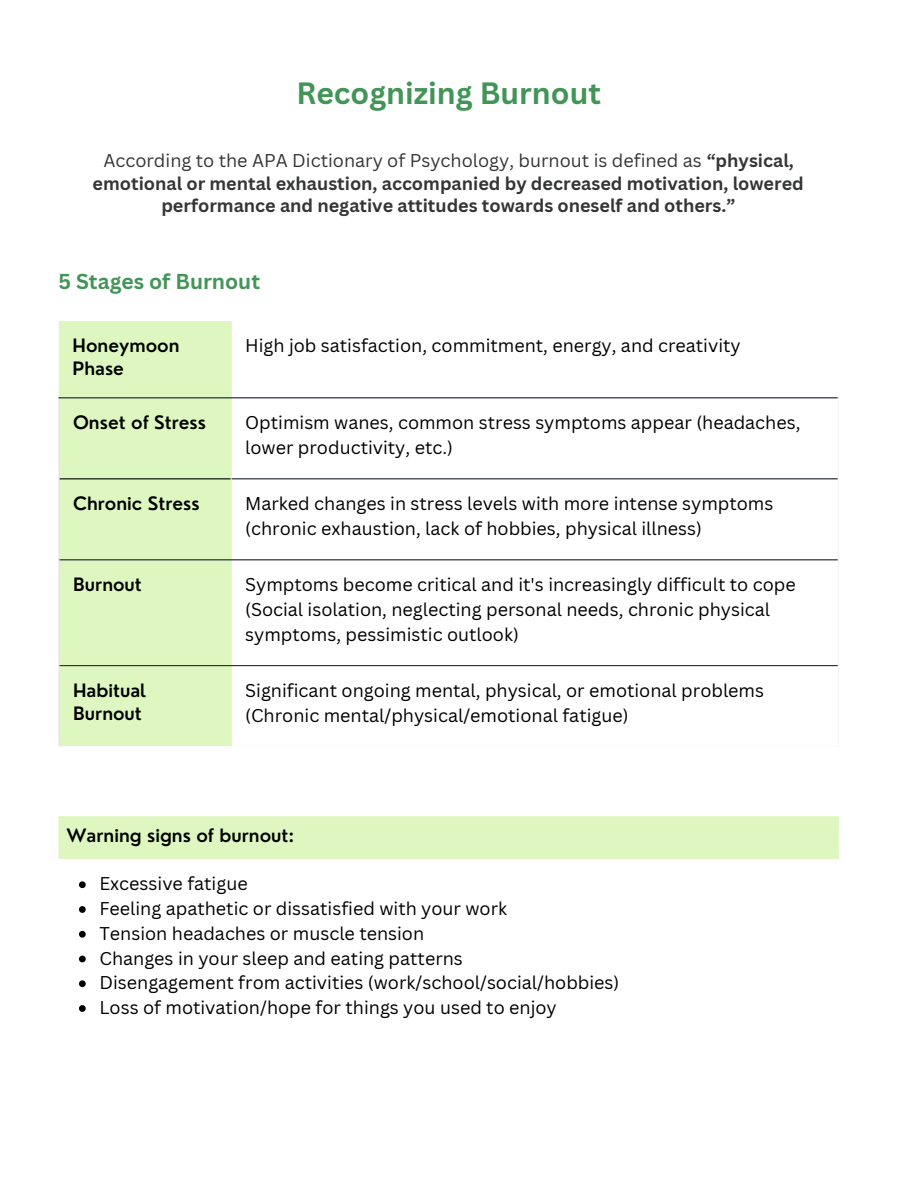
<style>
.page{position:relative;width:918px;height:1188px;background:#fff}
.page>*{position:absolute;margin:0;border:0;box-sizing:border-box;transform-origin:0 0}
.t1{font:700 30px "Canva Sans";color:#429457}
.t2{font:700 21px "Canva Sans";color:#429457}
.t3{font:18px/24.8px "Canva Sans";color:#000}
.t4{font:700 18px/22.5px "Canva Sans";color:#343536;text-align:center}
.t5{font:600 18px/22.5px "Nourd";color:#000}
.s1{font-weight:400}
</style>
<div class="page">
<div style="left:59px;top:321px;width:172px;height:425px;background:#def6bf"></div>
<hr style="left:59px;top:398px;width:1px;height:348px;background:#eadeeb">
<hr style="left:231px;top:321px;width:1px;height:425px;background:#def6bf">
<hr style="left:59px;top:397px;width:779px;height:1px;background:#293039">
<hr style="left:232px;top:478px;width:606px;height:1px;background:#293039">
<hr style="left:60px;top:559px;width:778px;height:1px;background:#293039">
<hr style="left:60px;top:665px;width:778px;height:1px;background:#293039">
<hr style="left:60px;top:478px;width:171px;height:1px;background:#000">
<div style="left:59px;top:817px;width:779px;height:41px;background:#def6bf"></div>
<hr style="left:837px;top:818px;width:2px;height:39px;background:#def6bf">
<hr style="left:59px;top:816px;width:780px;height:2px;background:#def6bf">
<hr style="left:59px;top:857px;width:780px;height:2px;background:#def6bf">
<svg style="left:79px;top:881px;width:7px;height:7px"></svg>
<svg style="left:79px;top:906px;width:7px;height:7px"></svg>
<svg style="left:79px;top:931px;width:7px;height:7px"></svg>
<svg style="left:79px;top:956px;width:7px;height:6px"></svg>
<svg style="left:79px;top:980px;width:7px;height:7px"></svg>
<svg style="left:79px;top:1005px;width:7px;height:7px"></svg>
<h1 class="t1" style="left:296px;top:72px;width:306px">Recognizing Burnout</h1>
<p class="t4" style="left:93px;top:149px;width:713px"><span class="s1">According to the APA Dictionary of Psychology, burnout is defined as</span> “physical, emotional or mental exhaustion, accompanied by decreased motivation, lowered performance and negative attitudes towards oneself and others.”</p>
<p class="t2" style="left:59px;top:266px;width:203px">5 Stages of Burnout</p>
<p class="t5" style="left:73px;top:334px;width:108px">Honeymoon<br>Phase</p>
<p class="t3" style="left:245px;top:333px;width:497px">High job satisfaction, commitment, energy, and creativity</p>
<p class="t5" style="left:73px;top:411px;width:134px">Onset of Stress</p>
<p class="t3" style="left:245px;top:410px;width:557px">Optimism wanes, common stress symptoms appear (headaches, lower productivity, etc.)</p>
<p class="t5" style="left:73px;top:492px;width:128px">Chronic Stress</p>
<p class="t3" style="left:245px;top:491px;width:530px">Marked changes in stress levels with more intense symptoms (chronic exhaustion, lack of hobbies, physical illness)</p>
<p class="t5" style="left:73px;top:573px;width:70px">Burnout</p>
<p class="t3" style="left:245px;top:572px;width:552px">Symptoms become critical and it's increasingly difficult to cope (Social isolation, neglecting personal needs, chronic physical symptoms, pessimistic outlook)</p>
<p class="t5" style="left:73px;top:679px;width:75px">Habitual<br>Burnout</p>
<p class="t3" style="left:245px;top:678px;width:520px">Significant ongoing mental, physical, or emotional problems (Chronic mental/physical/emotional fatigue)</p>
<p class="t5" style="left:66px;top:824px;width:229px">Warning signs of burnout:</p>
<p class="t3" style="left:99px;top:871px;width:522px">Excessive fatigue<br>Feeling apathetic or dissatisfied with your work<br>Tension headaches or muscle tension<br>Changes in your sleep and eating patterns<br>Disengagement from activities (work/school/social/hobbies)<br>Loss of motivation/hope for things you used to enjoy</p>
</div>
